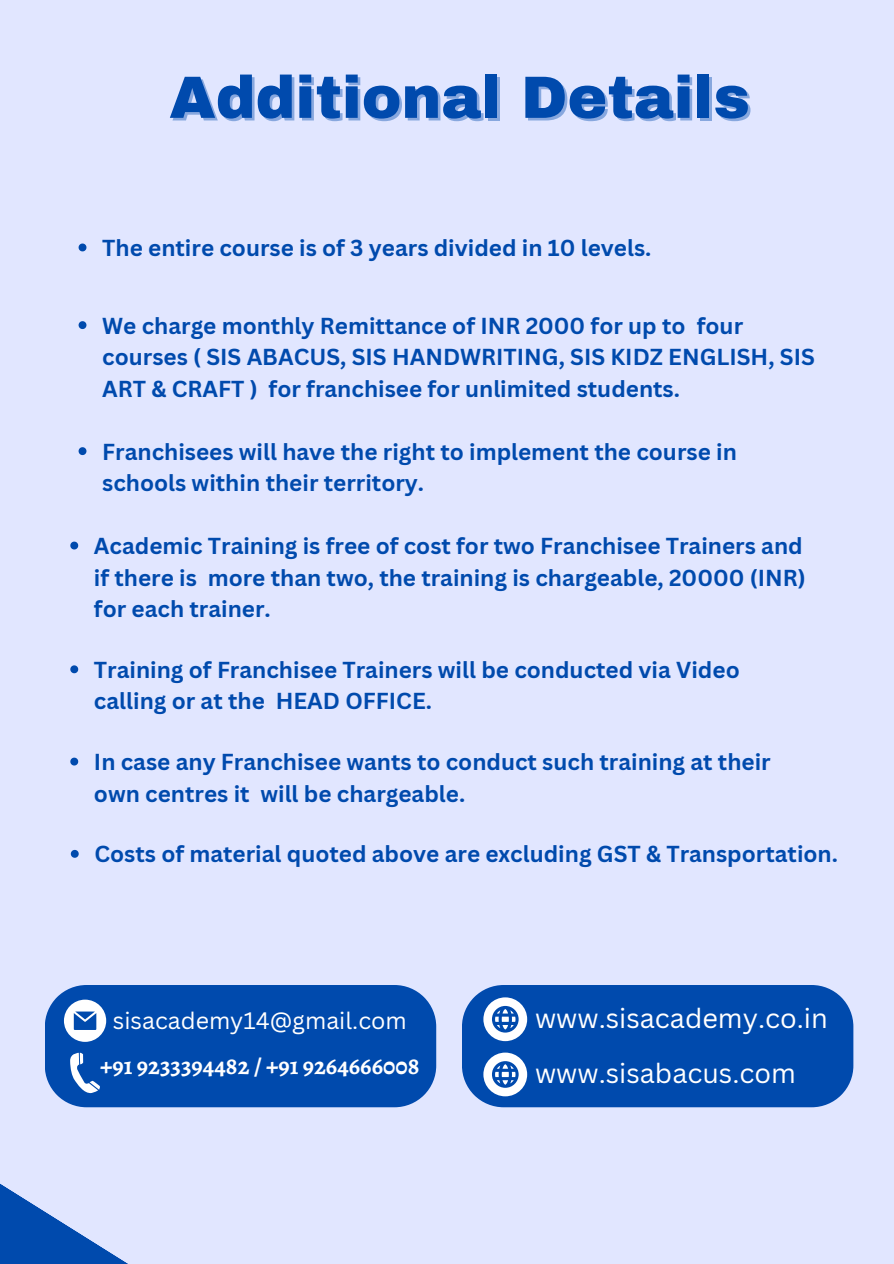
<style>
.page{position:relative;width:894px;height:1264px;background:#fff}
.page>*{position:absolute;margin:0;border:0;box-sizing:border-box;transform-origin:0 0}
.t1{font:900 59.7px "Archivo";color:#004aad}
.t2{font:27px "Canva Sans";color:#fff}
.t3{font:700 24.45px "Alegreya";color:#fff}
.t4{font:23.1px "Canva Sans";color:#fff}
.t5{font:700 22.5px/31.5px "Canva Sans";color:#004aad}
</style>
<div class="page">
<div style="left:0;top:0;width:893px;height:1263px;background:#e1e6ff"></div>
<div style="left:45px;top:985px;width:391px;height:122px;background:#004aad"></div>
<svg style="left:0;top:1183px;width:127px;height:80px"></svg>
<svg style="left:70px;top:1052px;width:30px;height:42px"></svg>
<svg style="left:70px;top:665px;width:8px;height:8px"></svg>
<svg style="left:70px;top:757px;width:8px;height:8px"></svg>
<svg style="left:71px;top:849px;width:8px;height:8px"></svg>
<svg style="left:70px;top:541px;width:8px;height:8px"></svg>
<div style="left:462px;top:985px;width:391px;height:122px;background:#004aad"></div>
<svg style="left:483px;top:997px;width:44px;height:44px;background:#8cadda"></svg>
<svg style="left:483px;top:1052px;width:44px;height:44px;background:#8cadd9"></svg>
<svg style="left:64px;top:999px;width:42px;height:42px;background:#95b3dc"></svg>
<svg style="left:79px;top:447px;width:7px;height:8px"></svg>
<svg style="left:79px;top:321px;width:7px;height:8px"></svg>
<svg style="left:79px;top:243px;width:7px;height:8px"></svg>
<p class="t1" style="left:169px;top:65px;width:582px">Additional Details</p>
<p class="t5" style="left:102px;top:231px;width:550px">The entire course is of 3 years divided in 10 levels.</p>
<p class="t5" style="left:102px;top:309px;width:714px">We charge monthly Remittance of INR 2000 for up to four courses ( SIS ABACUS, SIS HANDWRITING, SIS KIDZ ENGLISH, SIS<br>ART &amp; CRAFT ) for franchisee for unlimited students.</p>
<p class="t5" style="left:102px;top:435px;width:636px">Franchisees will have the right to implement the course in schools within their territory.</p>
<p class="t5" style="left:94px;top:529px;width:713px">Academic Training is free of cost for two Franchisee Trainers and if there is more than two, the training is chargeable, 20000 (INR) for each trainer.</p>
<p class="t5" style="left:94px;top:653px;width:647px">Training of Franchisee Trainers will be conducted via Video calling or at the HEAD OFFICE.</p>
<p class="t5" style="left:94px;top:745px;width:678px">In case any Franchisee wants to conduct such training at their own centres it will be chargeable.</p>
<p class="t5" style="left:94px;top:837px;width:744px">Costs of material quoted above are excluding GST &amp; Transportation.</p>
<p class="t4" style="left:113px;top:1003px;width:295px">sisacademy14@gmail.com</p>
<p class="t3" style="left:100px;top:1048px;width:321px">+91 9233394482 / +91 9264666008</p>
<p class="t2" style="left:535px;top:999px;width:294px">www.sisacademy.co.in</p>
<p class="t2" style="left:535px;top:1054px;width:262px">www.sisabacus.com</p>
</div>
